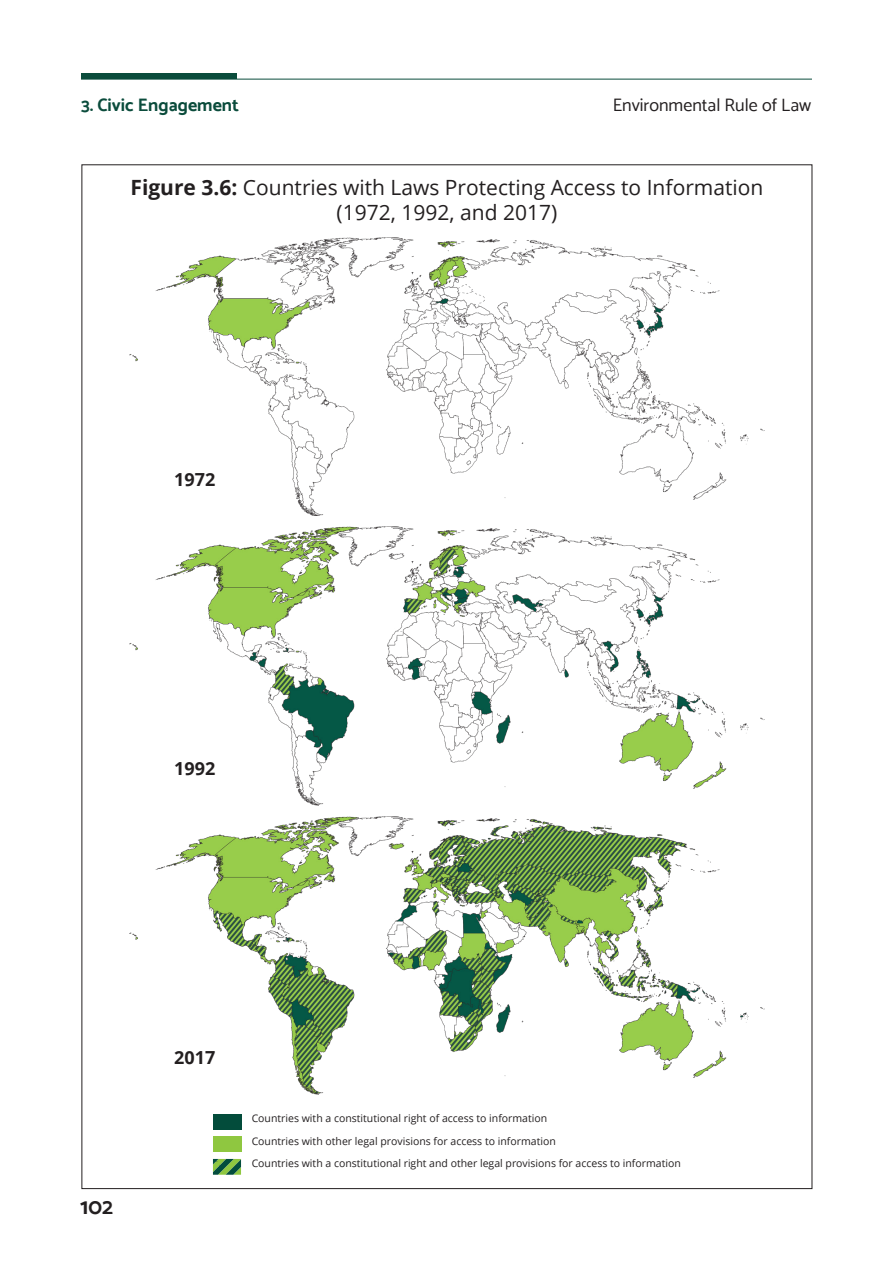
<style>
.page{position:relative;width:893px;height:1263px;background:#fff}
.page>*{position:absolute;margin:0;border:0;box-sizing:border-box;transform-origin:0 0}
.t1{font:700 22.5px "Catamaran";color:#231f20}
.Figure_Head{font:21px/25.2px "Open Sans";color:#231f20;text-align:center}
.t2{font:18px "Catamaran";color:#231f20}
.t3{font:700 18px "Catamaran";color:#0b4c3c}
.Body_Text{font:700 18px "Open Sans";color:#231f20}
.Body_Text-2{font:10.5px "Open Sans";color:#231f20}
.s1{font-weight:700}
</style>
<div class="page">
<hr style="left:81px;top:79px;width:731px;height:1px;background:#0b4c3c">
<div style="left:81px;top:74px;width:156px;height:5px;background:#0b4c3c"></div>
<img style="left:129px;top:238px;width:635px;height:278px">
<img style="left:129px;top:527px;width:635px;height:278px">
<img style="left:129px;top:816px;width:635px;height:278px">
<div style="left:213px;top:1114px;width:28px;height:16px;background:#034c3b"></div>
<div style="left:213px;top:1136px;width:28px;height:16px;background:#8fc740"></div>
<svg style="left:213px;top:1159px;width:28px;height:16px"></svg>
<h3 class="t3" style="left:81px;top:94px;width:159px">3. Civic Engagement</h3>
<h3 class="t2" style="left:613px;top:94px;width:200px">Environmental Rule of Law</h3>
<p class="Figure_Head" style="left:130px;top:174px;width:634px"><span class="s1">Figure 3.6:</span> Countries with Laws Protecting Access to Information (1972, 1992, and 2017)</p>
<p class="Body_Text" style="left:174px;top:467px;width:43px">1972</p>
<p class="Body_Text" style="left:174px;top:756px;width:43px">1992</p>
<h1 class="t1" style="left:80px;top:1193px;width:34px">102</h1>
<p class="Body_Text" style="left:174px;top:1045px;width:43px">2017</p>
<p class="Body_Text-2" style="left:252px;top:1111px;width:297px">Countries with a constitutional right of access to information</p>
<p class="Body_Text-2" style="left:252px;top:1134px;width:306px">Countries with other legal provisions for access to information</p>
<p class="Body_Text-2" style="left:252px;top:1156px;width:431px">Countries with a constitutional right and other legal provisions for access to information</p>
</div>
